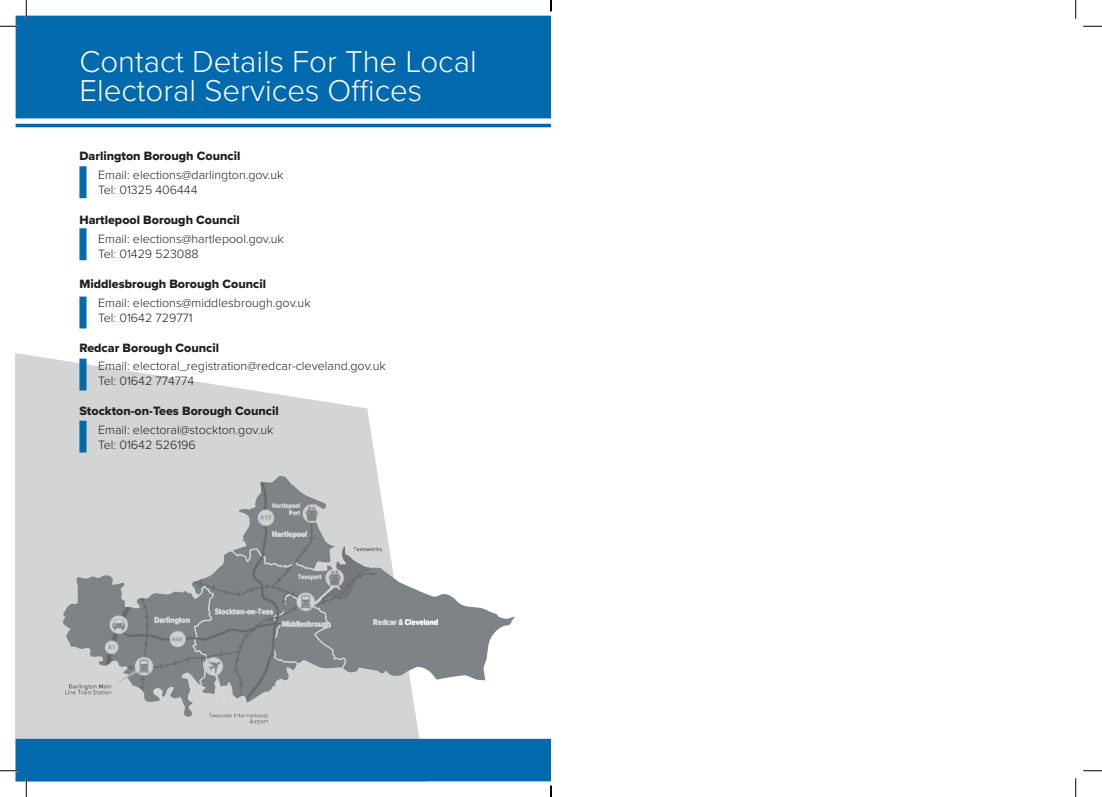
<style>
.page{position:relative;width:1102px;height:797px;background:#fff}
.page>*{position:absolute;margin:0;border:0;box-sizing:border-box;transform-origin:0 0}
.t1{font:300 31.25px/28.8px "Proxima Nova";color:#fff}
.t2{font:300 12.5px/15px "Proxima Nova";color:#231f20}
.t3{font:12.5px "Proxima Nova Extrabld";color:#231f20}
</style>
<div class="page">
<div style="left:16px;top:16px;width:534px;height:102px;background:#016aaf"></div>
<div style="left:16px;top:124px;width:535px;height:3px;border:1px solid #016aaf"></div>
<svg style="left:16px;top:353px;width:362px;height:385px;fill:#d3d4d4"></svg>
<div style="left:16px;top:739px;width:534px;height:41px;background:#016aaf"></div>
<div style="left:16px;top:738px;width:535px;height:43px;border:1px solid #016aaf"></div>
<div style="left:79px;top:166px;width:7px;height:32px;background:#016aaf;border:1px solid #016aaf"></div>
<div style="left:79px;top:228px;width:7px;height:32px;background:#016aaf;border:1px solid #016aaf"></div>
<div style="left:79px;top:296px;width:7px;height:32px;background:#016aaf;border:1px solid #016aaf"></div>
<div style="left:79px;top:358px;width:7px;height:32px;background:#016aaf;border:1px solid #016aaf"></div>
<div style="left:79px;top:420px;width:7px;height:32px;background:#016aaf;border:1px solid #016aaf"></div>
<img style="left:61px;top:476px;width:454px;height:262px">
<svg style="left:0;top:25px;width:19px;height:2px"></svg>
<svg style="left:1083px;top:25px;width:18px;height:2px"></svg>
<svg style="left:0;top:770px;width:19px;height:1px"></svg>
<svg style="left:1083px;top:770px;width:18px;height:1px"></svg>
<svg style="left:25px;top:0;width:2px;height:19px"></svg>
<svg style="left:25px;top:778px;width:2px;height:19px"></svg>
<svg style="left:1075px;top:0;width:1px;height:19px"></svg>
<svg style="left:1075px;top:778px;width:1px;height:19px"></svg>
<svg style="left:550px;top:785px;width:1px;height:12px"></svg>
<h1 class="t1" style="left:79px;top:46px;width:399px">Contact Details For The Local<br>Electoral Services Offices</h1>
<p class="t3" style="left:79px;top:147px;width:162px">Darlington Borough Council</p>
<p class="t2" style="left:98px;top:167px;width:187px">Email: elections@darlington.gov.uk<br>Tel: 01325 406444</p>
<p class="t3" style="left:79px;top:210px;width:162px">Hartlepool Borough Council</p>
<p class="t2" style="left:98px;top:230px;width:187px">Email: elections@hartlepool.gov.uk<br>Tel: 01429 523088</p>
<p class="t3" style="left:79px;top:274px;width:188px">Middlesbrough Borough Council</p>
<p class="t2" style="left:98px;top:294px;width:214px">Email: elections@middlesbrough.gov.uk<br>Tel: 01642 729771</p>
<p class="t3" style="left:79px;top:338px;width:141px">Redcar Borough Council</p>
<p class="t2" style="left:98px;top:358px;width:289px">Email: electoral_registration@redcar-cleveland.gov.uk<br>Tel: 01642 774774</p>
<p class="t3" style="left:79px;top:402px;width:201px">Stockton-on-Tees Borough Council</p>
<p class="t2" style="left:98px;top:422px;width:177px">Email: electoral@stockton.gov.uk<br>Tel: 01642 526196</p>
</div>
